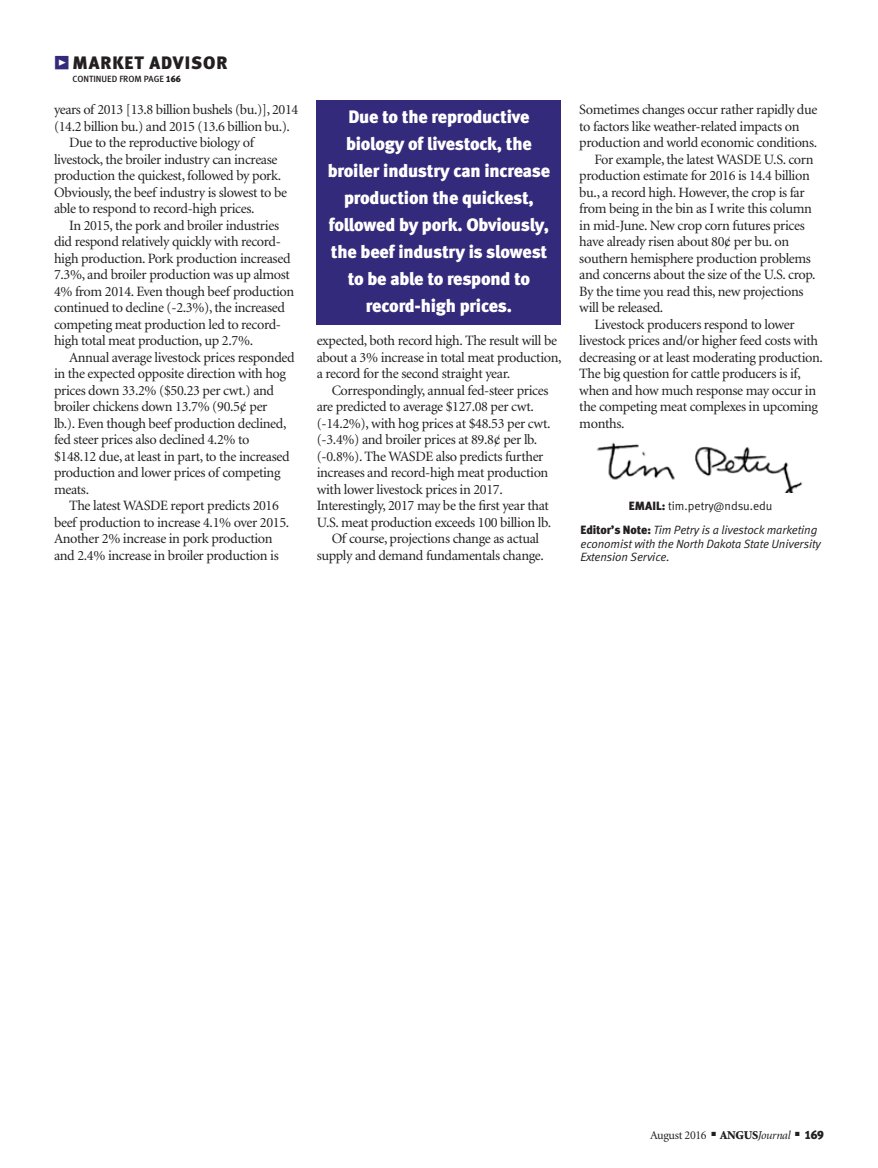
<style>
.page{position:relative;width:878px;height:1168px;background:#fff}
.page>*{position:absolute;margin:0;border:0;box-sizing:border-box;transform-origin:0 0}
.reverse_pull_quote{font:18px/27px "Meta Black LF";letter-spacing:-.01em;color:#fff;text-align:center}
.t1{font:18px "Meta Black LF";letter-spacing:.05em;color:#231f20}
.body_text{font:14.25px/16.5px "Minion";letter-spacing:-.025em;color:#231f20}
.editor_s_note{font:italic 12px/13.5px "Meta Normal LF";letter-spacing:-.01em;color:#231f20}
.t2{font:12px "Minion";letter-spacing:-.025em;color:#231f20}
.t3{font:12px "Meta Normal LF";color:#231f20}
.t4{font:9px "Meta Medium LF";color:#231f20}
.s1{font-family:"Meta Black Expert";color:#342a7b}
.s2{font-family:"Meta Black LF"}
.s3{font-family:"Times New Roman"}
.s4{font-family:"Meta Black LF";font-style:normal}
.s5{font-weight:900}
.s6{font-style:italic}
</style>
<div class="page">
<img style="left:596px;top:442px;width:207px;height:50px">
<div style="left:316px;top:100px;width:245px;height:225px;background:#342a7b"></div>
<p class="t1" style="left:55px;top:52px;width:174px"><span class="s1">z</span> MARKET ADVISOR</p>
<p class="t4" style="left:73px;top:74px;width:110px">CONTINUED FROM PAGE <span class="s2">166</span></p>
<p class="body_text" style="left:54px;top:102px;width:246px">years of 2013 [13.8 billion bushels (bu.)], 2014 (14.2 billion bu.) and 2015 (13.6 billion bu.).</p>
<p class="body_text" style="left:54px;top:135px;width:234px;text-indent:15px">Due to the reproductive biology of livestock, the broiler industry can increase production the quickest, followed by pork.<br>Obviously, the beef industry is slowest to be able to respond to record-high prices.</p>
<p class="body_text" style="left:54px;top:217px;width:242px;text-indent:15px">In 2015, the pork and broiler industries did respond relatively quickly with record&shy;high production. Pork production increased 7.3%, and broiler production was up almost 4% from 2014. Even though beef production continued to decline (-2.3%), the increased competing meat production led to record&shy;high total meat production, up 2.7%.</p>
<p class="body_text" style="left:54px;top:349px;width:242px;text-indent:15px">Annual average livestock prices responded in the expected opposite direction with hog prices down 33.2% ($50.23 per cwt.) and broiler chickens down 13.7% (90.5<span class="s3">¢</span> per<br>lb.). Even though beef production declined, fed steer prices also declined 4.2% to $148.12 due, at least in part, to the increased production and lower prices of competing meats.</p>
<p class="body_text" style="left:54px;top:498px;width:237px;text-indent:15px">The latest WASDE report predicts 2016 beef production to increase 4.1% over 2015.<br>Another 2% increase in pork production and 2.4% increase in broiler production is</p>
<p class="reverse_pull_quote" style="left:328px;top:103px;width:224px">Due to the reproductive biology of livestock, the broiler industry can increase production the quickest, followed by pork. Obviously, the beef industry is slowest to be able to respond to record-high prices.</p>
<p class="body_text" style="left:316px;top:333px;width:246px">expected, both record high. The result will be about a 3% increase in total meat production, a record for the second straight year.</p>
<p class="body_text" style="left:316px;top:382px;width:236px;text-indent:15px">Correspondingly, annual fed-steer prices are predicted to average $127.08 per cwt. (-14.2%), with hog prices at $48.53 per cwt. (-3.4%) and broiler prices at 89.8<span class="s3">¢</span> per lb. (-0.8%). The WASDE also predicts further increases and record-high meat production with lower livestock prices in 2017.<br>Interestingly, 2017 may be the first year that U.S. meat production exceeds 100 billion lb.</p>
<p class="body_text" style="left:316px;top:531px;width:229px;text-indent:15px">Of course, projections change as actual supply and demand fundamentals change.</p>
<p class="body_text" style="left:579px;top:102px;width:239px">Sometimes changes occur rather rapidly due to factors like weather-related impacts on production and world economic conditions.</p>
<p class="body_text" style="left:579px;top:151px;width:238px;text-indent:15px">For example, the latest WASDE U.S. corn production estimate for 2016 is 14.4 billion bu., a record high. However, the crop is far from being in the bin as I write this column in mid-June. New crop corn futures prices have already risen about 80<span class="s3">¢</span> per bu. on southern hemisphere production problems and concerns about the size of the U.S. crop.<br>By the time you read this, new projections will be released.</p>
<p class="body_text" style="left:579px;top:316px;width:245px;text-indent:15px">Livestock producers respond to lower livestock prices and/or higher feed costs with decreasing or at least moderating production.<br>The big question for cattle producers is if, when and how much response may occur in the competing meat complexes in upcoming months.</p>
<p class="t3" style="left:629px;top:499px;width:145px"><span class="s2">EMAIL:</span> tim.petry@ndsu.edu</p>
<p class="editor_s_note" style="left:580px;top:523px;width:242px"><span class="s4">Editor’s Note:</span> Tim Petry is a livestock marketing economist with the North Dakota State University<br>Extension Service.</p>
<p class="t2" style="left:650px;top:1129px;width:175px">August 2016 ■ <span class="s5">ANGUS</span><span class="s6">Journal</span> ■ <span class="s2">169</span></p>
</div>
